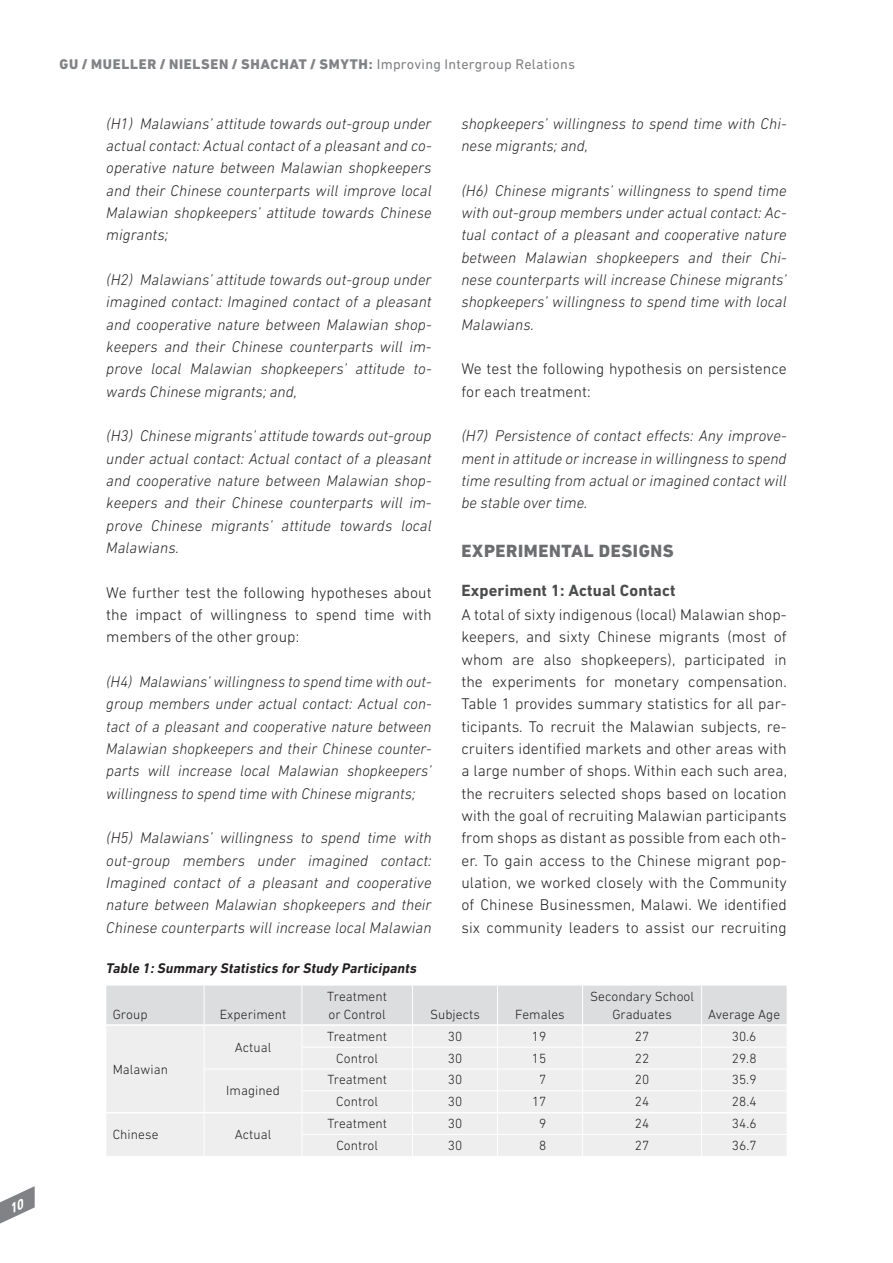
<style>
.page{position:relative;width:893px;height:1263px;background:#fff}
.page>*{position:absolute;margin:0;border:0;box-sizing:border-box;transform-origin:0 0}
.t1{font:800 18px "DIN Next LT Pro";letter-spacing:.035em;color:#6c6d70}
.t2{font:700 16.5px "DIN Next LT Pro";letter-spacing:.01em;color:#4b4c4d}
.t3{font:italic 300 15.75px/22.4px "DIN Next LT Pro";letter-spacing:.005em;color:#231f20;text-align:justify}
.t4{font:300 15.75px/22.4px "DIN Next LT Pro";letter-spacing:.005em;color:#231f20;text-align:justify}
.t5{font:800 14.25px "DIN Next LT Pro";letter-spacing:.05em;color:#808285}
.t6{font:italic 700 14.25px "DIN Next LT Pro";letter-spacing:.01em;color:#231f20}
.t7{font:300 13.5px/17.5px "DIN Next LT Pro";letter-spacing:.005em;color:#231f20}
.s1{font-weight:400}
</style>
<div class="page">
<svg style="left:106px;top:986px;width:681px;height:170px;background:#eaeaec"></svg>
<svg style="left:0;top:1186px;width:35px;height:38px"></svg>
<p class="t5" style="left:60px;top:56px;width:517px">GU / MUELLER / NIELSEN / SHACHAT / SMYTH: <span class="s1">Improving Intergroup Relations</span></p>
<p class="t3" style="left:106px;top:112px;width:327px">(H1) Malawians’ attitude towards out-group under actual contact: Actual contact of a pleasant and co&shy;operative nature between Malawian shopkeepers and their Chinese counterparts will improve local Malawian shopkeepers’ attitude towards Chinese migrants;</p>
<p class="t3" style="left:106px;top:268px;width:327px">(H2) Malawians’ attitude towards out-group under imagined contact: Imagined contact of a pleasant and cooperative nature between Malawian shop&shy;keepers and their Chinese counterparts will im&shy;prove local Malawian shopkeepers’ attitude to&shy;wards Chinese migrants; and,</p>
<p class="t3" style="left:106px;top:425px;width:327px">(H3) Chinese migrants’ attitude towards out-group under actual contact: Actual contact of a pleasant and cooperative nature between Malawian shop&shy;keepers and their Chinese counterparts will im&shy;prove Chinese migrants’ attitude towards local Malawians.</p>
<p class="t4" style="left:106px;top:581px;width:327px">We further test the following hypotheses about the impact of willingness to spend time with members of the other group:</p>
<p class="t3" style="left:106px;top:670px;width:327px">(H4) Malawians’ willingness to spend time with out&shy;group members under actual contact: Actual con&shy;tact of a pleasant and cooperative nature between Malawian shopkeepers and their Chinese counter&shy;parts will increase local Malawian shopkeepers’ willingness to spend time with Chinese migrants;</p>
<p class="t3" style="left:106px;top:826px;width:327px">(H5) Malawians’ willingness to spend time with out-group members under imagined contact:<br>Imagined contact of a pleasant and cooperative nature between Malawian shopkeepers and their Chinese counterparts will increase local Malawian</p>
<p class="t3" style="left:461px;top:112px;width:327px">shopkeepers’ willingness to spend time with Chi&shy;nese migrants; and,</p>
<p class="t3" style="left:461px;top:179px;width:327px">(H6) Chinese migrants’ willingness to spend time with out-group members under actual contact: Ac&shy;tual contact of a pleasant and cooperative nature between Malawian shopkeepers and their Chi&shy;nese counterparts will increase Chinese migrants’ shopkeepers’ willingness to spend time with local Malawians.</p>
<p class="t4" style="left:461px;top:358px;width:327px">We test the following hypothesis on persistence for each treatment:</p>
<p class="t3" style="left:461px;top:425px;width:327px">(H7) Persistence of contact effects: Any improve&shy;ment in attitude or increase in willingness to spend time resulting from actual or imagined contact will be stable over time.</p>
<p class="t1" style="left:461px;top:540px;width:214px">EXPERIMENTAL DESIGNS</p>
<p class="t2" style="left:461px;top:580px;width:216px">Experiment 1: Actual Contact</p>
<p class="t4" style="left:461px;top:603px;width:327px">A total of sixty indigenous (local) Malawian shop&shy;keepers, and sixty Chinese migrants (most of whom are also shopkeepers), participated in the experiments for monetary compensation.<br>Table 1 provides summary statistics for all par&shy;ticipants. To recruit the Malawian subjects, re&shy;cruiters identified markets and other areas with a large number of shops. Within each such area, the recruiters selected shops based on location with the goal of recruiting Malawian participants from shops as distant as possible from each oth&shy;er. To gain access to the Chinese migrant pop&shy;ulation, we worked closely with the Community of Chinese Businessmen, Malawi. We identified six community leaders to assist our recruiting</p>
<p class="t6" style="left:106px;top:960px;width:312px">Table 1: Summary Statistics for Study Participants</p>
<p class="t7" style="left:113px;top:1005px;width:36px">Group</p>
<p class="t7" style="left:220px;top:1005px;width:68px">Experiment</p>
<p class="t7" style="left:327px;top:987px;width:61px">Treatment or Control</p>
<p class="t7" style="left:430px;top:1005px;width:51px">Subjects</p>
<p class="t7" style="left:515px;top:1005px;width:51px">Females</p>
<p class="t7" style="left:590px;top:987px;width:106px;text-align:center">Secondary School<br>Graduates</p>
<p class="t7" style="left:708px;top:1005px;width:74px">Average Age</p>
<p class="t7" style="left:113px;top:1060px;width:57px">Malawian</p>
<p class="t7" style="left:235px;top:1038px;width:38px">Actual</p>
<p class="t7" style="left:226px;top:1082px;width:55px">Imagined</p>
<p class="t7" style="left:113px;top:1125px;width:47px">Chinese</p>
<p class="t7" style="left:235px;top:1125px;width:38px">Actual</p>
<p class="t7" style="left:327px;top:1027px;width:61px">Treatment</p>
<p class="t7" style="left:448px;top:1027px;width:16px">30</p>
<p class="t7" style="left:532px;top:1027px;width:16px">19</p>
<p class="t7" style="left:635px;top:1027px;width:16px">27</p>
<p class="t7" style="left:732px;top:1027px;width:26px">30.6</p>
<p class="t7" style="left:336px;top:1049px;width:43px">Control</p>
<p class="t7" style="left:448px;top:1049px;width:16px">30</p>
<p class="t7" style="left:532px;top:1049px;width:16px">15</p>
<p class="t7" style="left:635px;top:1049px;width:16px">22</p>
<p class="t7" style="left:732px;top:1049px;width:26px">29.8</p>
<p class="t7" style="left:327px;top:1071px;width:61px">Treatment</p>
<p class="t7" style="left:448px;top:1071px;width:16px">30</p>
<p class="t7" style="left:539px;top:1071px;width:9px">7</p>
<p class="t7" style="left:635px;top:1071px;width:16px">20</p>
<p class="t7" style="left:732px;top:1071px;width:26px">35.9</p>
<p class="t7" style="left:336px;top:1093px;width:43px">Control</p>
<p class="t7" style="left:448px;top:1093px;width:16px">30</p>
<p class="t7" style="left:532px;top:1093px;width:16px">17</p>
<p class="t7" style="left:635px;top:1093px;width:16px">24</p>
<p class="t7" style="left:732px;top:1093px;width:26px">28.4</p>
<p class="t7" style="left:327px;top:1114px;width:61px">Treatment</p>
<p class="t7" style="left:448px;top:1114px;width:16px">30</p>
<p class="t7" style="left:539px;top:1114px;width:9px">9</p>
<p class="t7" style="left:635px;top:1114px;width:16px">24</p>
<p class="t7" style="left:732px;top:1114px;width:26px">34.6</p>
<p class="t7" style="left:336px;top:1136px;width:43px">Control</p>
<p class="t7" style="left:448px;top:1136px;width:16px">30</p>
<p class="t7" style="left:539px;top:1136px;width:9px">8</p>
<p class="t7" style="left:635px;top:1136px;width:16px">27</p>
<p class="t7" style="left:732px;top:1136px;width:26px">36.7</p>
</div>
